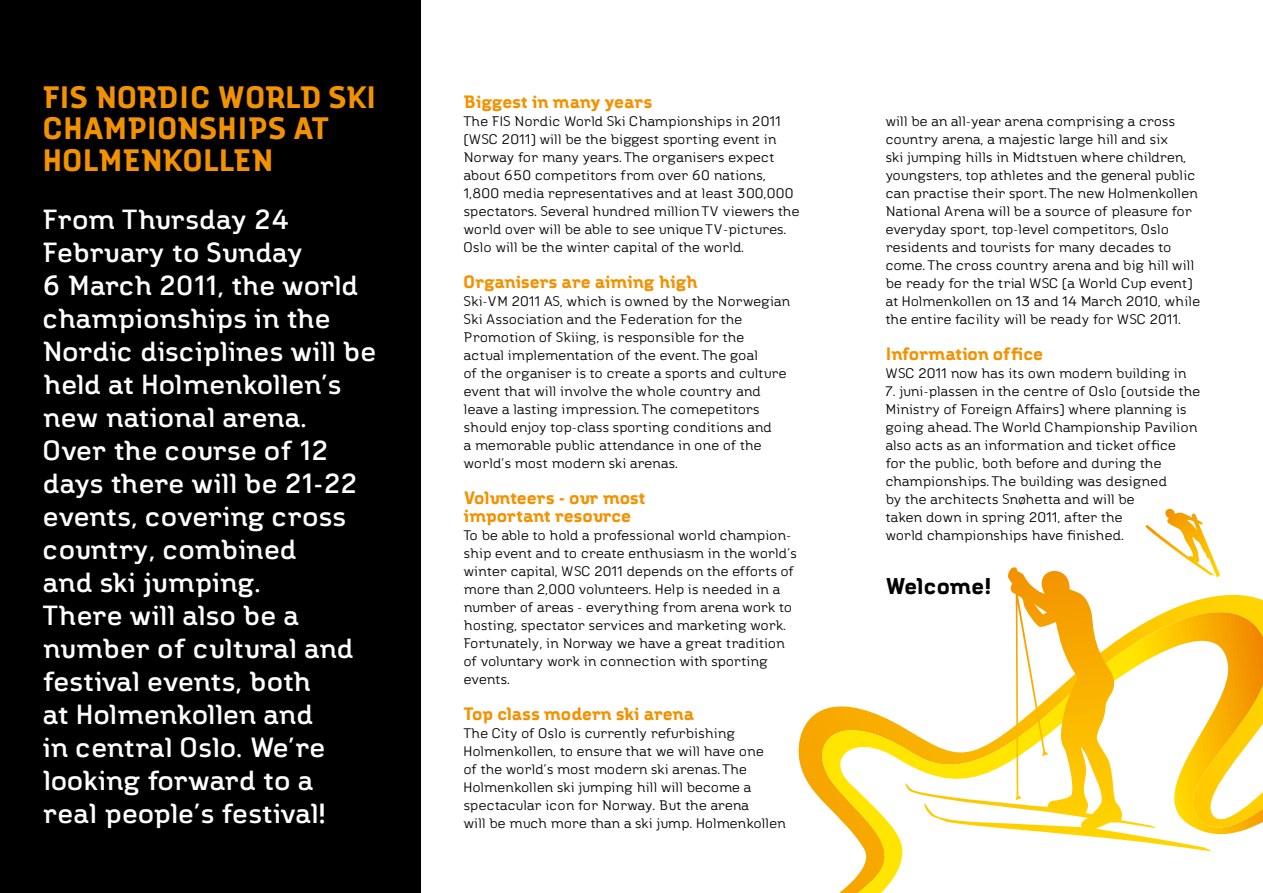
<style>
.page{position:relative;width:1263px;height:893px;background:#fff}
.page>*{position:absolute;margin:0;border:0;box-sizing:border-box;transform-origin:0 0}
.t1{font:700 28.5px/31.5px "Envy Ski VM";letter-spacing:-.015em;color:#f39200}
.t2{font:500 25.5px/33px "Envy Ski VM";letter-spacing:-.02em;color:#fff}
.t3{font:700 21px "Envy Ski VM";letter-spacing:-.045em;color:#000}
.t4{font:700 16.5px/18px "Envy Ski VM";letter-spacing:-.025em;color:#f39200}
.t5{font:300 12.75px/18px "Envy Ski VM";letter-spacing:-.015em;color:#000}
</style>
<div class="page">
<svg style="left:798px;top:595px;width:465px;height:199px"></svg>
<svg style="left:816px;top:612px;width:447px;height:281px"></svg>
<div style="left:0;top:0;width:421px;height:893px;background:#000"></div>
<svg style="left:905px;top:567px;width:306px;height:284px"></svg>
<svg style="left:1144px;top:509px;width:76px;height:68px"></svg>
<h1 class="t1" style="left:43px;top:81px;width:329px">FIS Nordic World Ski<br>Championshi</h1>
<h1 class="t1" style="left:43px;top:112px;width:283px;text-indent:205px">ps at<br>Holmenkollen</h1>
<p class="t2" style="left:43px;top:202px;width:335px">From Thursday 24<br>February to Sunday<br>6 M arch 2011, the world championships in the<br>Nordic disciplines will be held at H olmenkollen’s new national arena.<br>Over the course of 12 days there will be 21-22 events, covering cross country, combined<br>and ski jumping.<br>There will also be a number of cultural and festival events, both<br>at H olmenkollen and<br>in central Oslo. We’re looking forward to a<br>real people’s festival!</p>
<p class="t4" style="left:463px;top:92px;width:190px">Biggest in many years</p>
<p class="t5" style="left:463px;top:112px;width:337px">The FIS Nordic World Ski Championships in 2011 (WSC 2011) will be the biggest sporting event in Norway for many years. The organisers expect about 650 competitors from over 60 nations, 1,800 media representatives and at least 300,000 spectators. Several hundred million TV viewers the world over will be able to see unique TV-pictures.<br>Oslo will be the winter capital of the world.</p>
<p class="t4" style="left:463px;top:272px;width:236px">Organisers are aiming high</p>
<p class="t5" style="left:463px;top:292px;width:328px">Ski-VM 2011 AS, which is owned by the Norwegian Ski Association and the Federation for the Promotion of Skiing, is responsible for the<br>actual implementation of the event. The goal<br>of the organiser is to create a sports and culture event that will involve the whole country and leave a lasting impression. The comepetitors should enjoy top-class sporting conditions and<br>a memorable public attendance in one of the world’s most modern ski arenas.</p>
<p class="t4" style="left:463px;top:488px;width:184px">Volunteers - our most important resource</p>
<p class="t5" style="left:463px;top:526px;width:335px">To be able to hold a professional world champion&shy;ship event and to create enthusiasm in the world’s winter capital, WSC 2011 depends on the efforts of more than 2,000 volunteers. Help is needed in a number of areas - everything from arena work to hosting, spectator services and marketing work.<br>Fortunately, in Norway we have a great tradition of voluntary work in connection with sporting events.</p>
<p class="t4" style="left:463px;top:704px;width:232px">Top class modern ski arena</p>
<p class="t5" style="left:463px;top:724px;width:324px">The City of Oslo is currently refurbishing Holmenkollen, to ensure that we will have one<br>of the world’s most modern ski arenas. The Holmenkollen ski jumping hill will become a spectacular icon for Norway. But the arena<br>will be much more than a ski jump. Holmenkollen</p>
<p class="t5" style="left:885px;top:112px;width:316px">will be an all-year arena comprising a cross country arena, a majestic large hill and six<br>ski jumping hills in Midtstuen where children, youngsters, top athletes and the general public can practise their sport. The new Holmenkollen National Arena will be a source of pleasure for everyday sport, top-level competitors, Oslo residents and tourists for many decades to come. The cross country arena and big hill will be ready for the trial WSC (a World Cup event) at Holmenkollen on 13 and 14 March 2010, while the entire facility will be ready for WSC 2011.</p>
<p class="t4" style="left:885px;top:344px;width:159px">Information office</p>
<p class="t5" style="left:885px;top:364px;width:302px">WSC 2011 now has its own modern building in</p>
<p class="t5" style="left:885px;top:382px;width:316px">7. juni-plassen in the centre of Oslo (outside the Ministry of Foreign Affairs) where planning is going ahead. The World Championship Pavilion also acts as an information and ticket office<br>for the public, both before and during the championships. The building was designed<br>by the architects Snøhetta and will be<br>taken down in spring 2011, after the<br>world championships have finished.</p>
<h3 class="t3" style="left:885px;top:572px;width:108px">Welcome!</h3>
</div>
